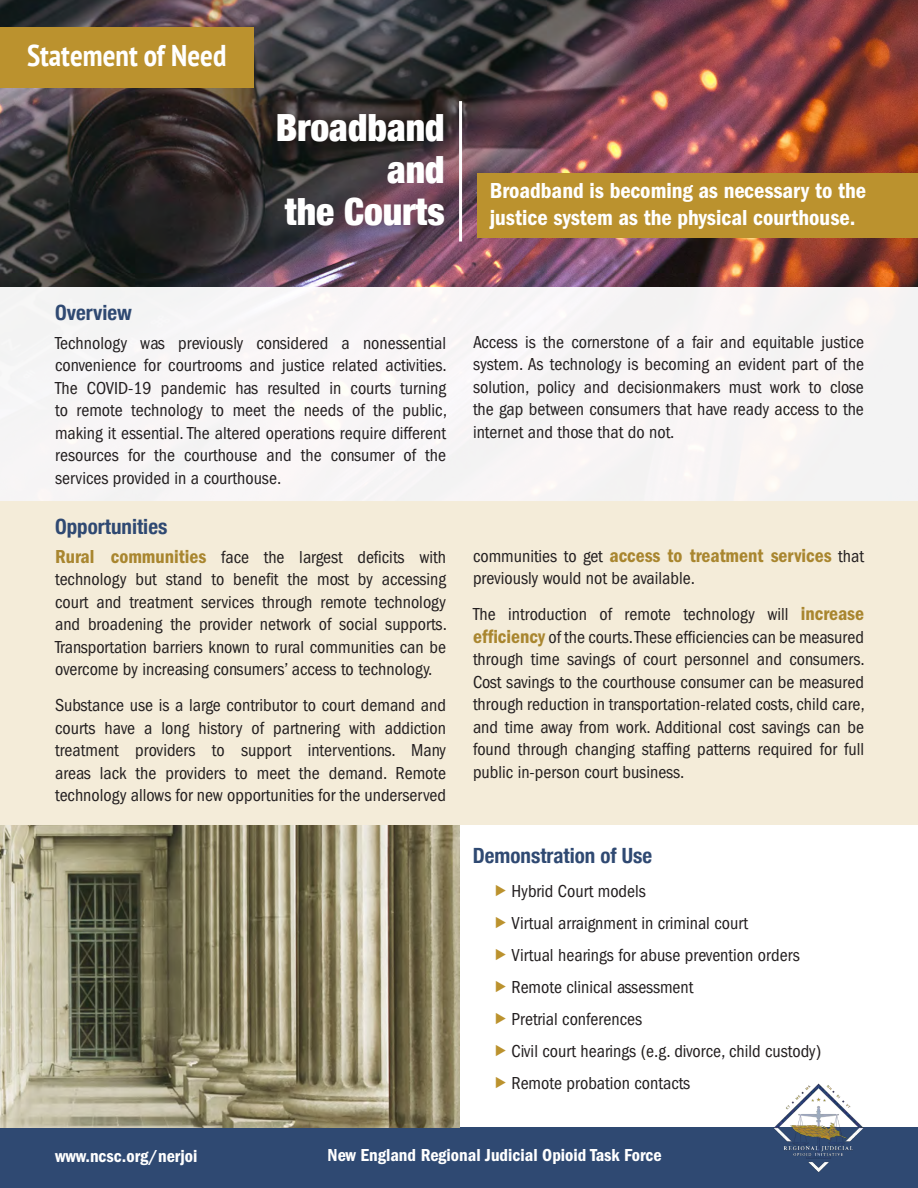
<style>
.page{position:relative;width:918px;height:1188px;background:#fff}
.page>*{position:absolute;margin:0;border:0;box-sizing:border-box;transform-origin:0 0}
.t1{font:900 condensed 37.5px/42px "Helvetica Neue";color:#fff;text-align:right}
.t2{font:700 condensed 30px "PT Sans";color:#fff}
.t3{font:22.5px/27px "Franklin Gothic LT Pro Cn Dm";color:#fff}
.t4{font:700 condensed 21px "Helvetica Neue";color:#2f4972}
.t5{font:19.5px "Franklin Gothic LT Pro Cn Dm";color:#a9862f}
.t6{font:condensed 18px/22.5px "Franklin Gothic LT Pro";color:#231f20;text-align:justify}
.t7{font:18px "Franklin Gothic LT Pro Cn Dm";color:#fff}
.s1{font-family:"Franklin Gothic LT Pro Cn Dm";font-stretch:normal;font-size:19.5px;color:#a9862f}
.s2{font-family:"Franklin Gothic LT Pro";font-stretch:condensed;font-size:18px;color:#231f20}
</style>
<div class="page">
<img style="left:0;top:0;width:918px;height:287px">
<div style="left:0;top:287px;width:918px;height:222px;background:#f7f5f5"></div>
<div style="left:478px;top:173px;width:440px;height:65px;background:#bb922e"></div>
<div style="left:0;top:27px;width:254px;height:61px;background:#bb922e"></div>
<div style="left:0;top:1128px;width:918px;height:60px;background:#2f4972"></div>
<hr style="left:459px;top:101px;width:3px;height:141px;background:#fff">
<img style="left:0;top:825px;width:459px;height:303px">
<img style="left:773px;top:1083px;width:91px;height:90px">
<div style="left:0;top:502px;width:918px;height:323px;background:#f4ecd9"></div>
<p class="t2" style="left:27px;top:36px;width:201px">Statement of Need</p>
<p class="t1" style="left:276px;top:105px;width:170px">Broadband and<br>the Courts</p>
<p class="t3" style="left:490px;top:177px;width:378px">Broadband is becoming as necessary to the justice system as the physical courthouse.</p>
<p class="t4" style="left:55px;top:295px;width:78px">Overview</p>
<p class="t6" style="left:55px;top:331px;width:393px">Technology was previously considered a nonessential convenience for courtrooms and justice related activities.<br>The COVID-19 pandemic has resulted in courts turning to remote technology to meet the needs of the public, making it essential. The altered operations require different resources for the courthouse and the consumer of the services provided in a courthouse.</p>
<p class="t6" style="left:473px;top:331px;width:392px">Access is the cornerstone of a fair and equitable justice system. As technology is becoming an evident part of the solution, policy and decisionmakers must work to close the gap between consumers that have ready access to the internet and those that do not.</p>
<p class="t4" style="left:55px;top:509px;width:114px">Opportunities</p>
<p class="t6" style="left:55px;top:546px;width:393px"><span class="s1">Rural communities</span> face the largest deficits with technology but stand to benefit the most by accessing court and treatment services through remote technology and broadening the provider network of social supports.<br>Transportation barriers known to rural communities can be overcome by increasing consumers’ access to technology.</p>
<p class="t6" style="left:55px;top:694px;width:392px">Substance use is a large contributor to court demand and courts have a long history of partnering with addiction treatment providers to support interventions. Many areas lack the providers to meet the demand. Remote technology allows for new opportunities for the underserved</p>
<p class="t5" style="left:473px;top:544px;width:392px"><span class="s2">communities to get</span> access to treatment services <span class="s2">that</span></p>
<p class="t6" style="left:473px;top:567px;width:224px">previously would not be available.</p>
<p class="t6" style="left:473px;top:603px;width:393px">The introduction of remote technology will <span class="s1">increase efficiency</span> of the courts. These efficiencies can be measured through time savings of court personnel and consumers.<br>Cost savings to the courthouse consumer can be measured through reduction in transportation-related costs, child care, and time away from work. Additional cost savings can be found through changing staffing patterns required for full public in-person court business.</p>
<p class="t4" style="left:473px;top:838px;width:181px">Demonstration of Use</p>
<p class="t6" style="left:511px;top:880px;width:136px">Hybrid Court models</p>
<p class="t6" style="left:511px;top:912px;width:238px">Virtual arraignment in criminal court</p>
<p class="t6" style="left:511px;top:944px;width:290px">Virtual hearings for abuse prevention orders</p>
<p class="t6" style="left:511px;top:976px;width:183px">Remote clinical assessment</p>
<p class="t6" style="left:511px;top:1008px;width:132px">Pretrial conferences</p>
<p class="t6" style="left:511px;top:1040px;width:311px">Civil court hearings (e.g. divorce, child custody)</p>
<p class="t6" style="left:511px;top:1072px;width:180px">Remote probation contacts</p>
<p class="t7" style="left:55px;top:1146px;width:144px">www.ncsc.org/nerjoi</p>
<p class="t7" style="left:328px;top:1145px;width:336px">New England Regional Judicial Opioid Task Force</p>
</div>
